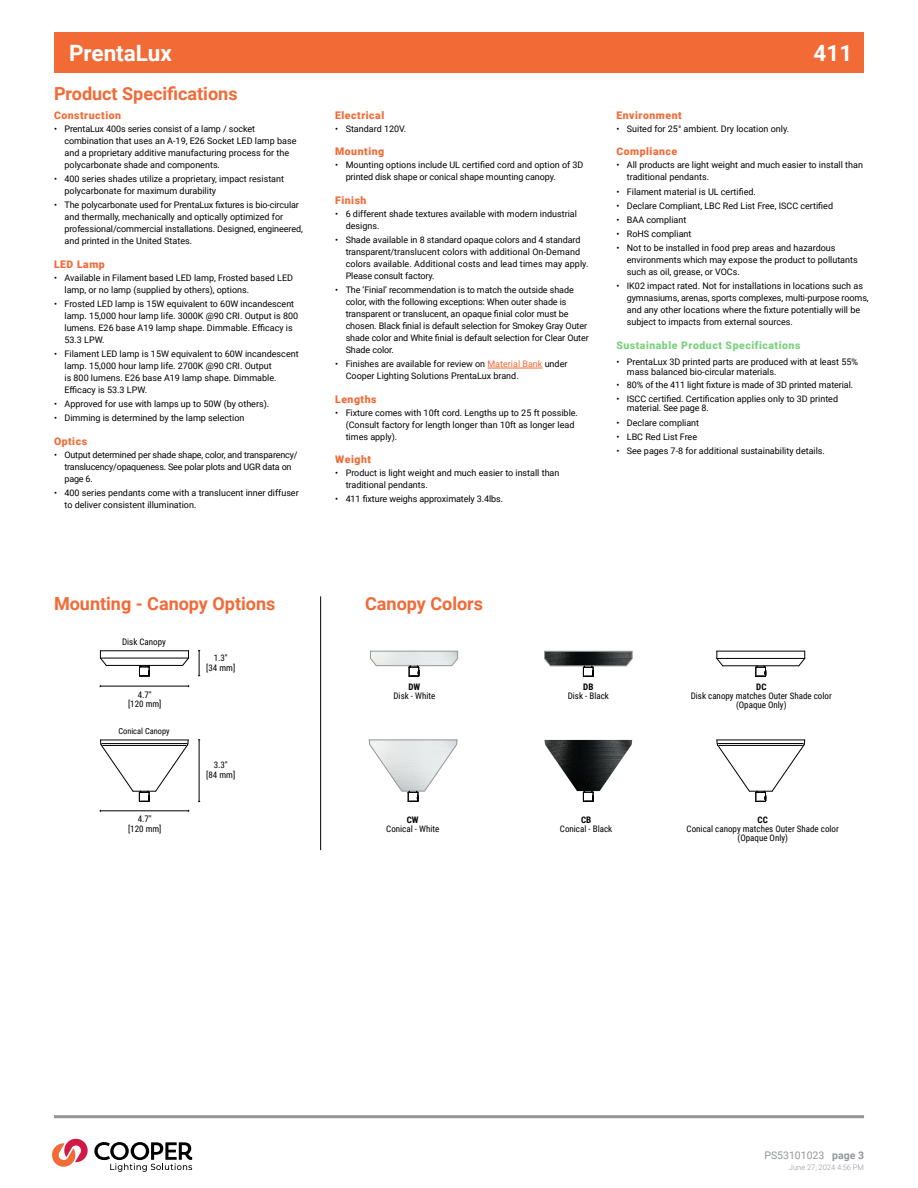
<style>
.page{position:relative;width:918px;height:1188px;background:#fff}
.page>*{position:absolute;margin:0;border:0;box-sizing:border-box;transform-origin:0 0}
.t1{font:700 22.5px "Roboto";color:#fff}
.t2{font:700 18px "Roboto";color:#f26a36}
.t3{font:900 10.5px "Roboto";letter-spacing:.05em;color:#f26a36}
.t4{font:900 10.5px "Roboto";letter-spacing:.05em;color:#7bd17e}
.t5{font:10.5px "Roboto";color:#939598}
.t6{font:9px/12px "Roboto";color:#000}
.t7{font:9px/9.3px "Roboto Condensed";color:#000;text-align:center}
.t8{font:9px/12px "Roboto";letter-spacing:-.02em;color:#000}
.t9{font:700 9px "Roboto Condensed";color:#000}
.t10{font:8.4px "Roboto Condensed";color:#000}
.t11{font:300 7.5px "Roboto";color:#939598}
.s1{color:#f26a36}
.s2{font-weight:700}
</style>
<div class="page">
<div style="left:54px;top:32px;width:810px;height:41px;background:#f26a36"></div>
<hr style="left:54px;top:1115px;width:810px;height:3px;background:#939598">
<hr style="left:487px;top:368px;width:55px;height:1px;background:#f26a36">
<hr style="left:199px;top:740px;width:1px;height:62px;background:#000">
<svg style="left:198px;top:650px;width:2px;height:26px"></svg>
<hr style="left:100px;top:686px;width:89px;height:1px;background:#000">
<hr style="left:100px;top:811px;width:89px;height:1px;background:#000">
<svg style="left:369px;top:739px;width:89px;height:63px"></svg>
<svg style="left:370px;top:651px;width:88px;height:26px"></svg>
<svg style="left:544px;top:651px;width:89px;height:26px"></svg>
<img style="left:545px;top:740px;width:87px;height:51px">
<svg style="left:583px;top:791px;width:11px;height:11px"></svg>
<hr style="left:320px;top:596px;width:1px;height:254px;background:#000">
<svg style="left:100px;top:740px;width:89px;height:62px"></svg>
<svg style="left:182px;top:651px;width:7px;height:15px"></svg>
<svg style="left:100px;top:652px;width:7px;height:14px"></svg>
<hr style="left:106px;top:665px;width:77px;height:1px;background:#010101">
<hr style="left:100px;top:658px;width:88px;height:1px;background:#010101">
<hr style="left:100px;top:651px;width:88px;height:1px;background:#010101">
<svg style="left:139px;top:666px;width:11px;height:11px"></svg>
<svg style="left:798px;top:652px;width:7px;height:14px"></svg>
<svg style="left:716px;top:651px;width:7px;height:15px"></svg>
<hr style="left:723px;top:666px;width:76px;height:1px;background:#010101">
<hr style="left:717px;top:658px;width:88px;height:1px;background:#010101">
<hr style="left:717px;top:651px;width:88px;height:1px;background:#010101">
<svg style="left:756px;top:666px;width:11px;height:11px"></svg>
<svg style="left:717px;top:740px;width:88px;height:62px"></svg>
<svg style="left:52px;top:1138px;width:140px;height:34px"></svg>
<h1 class="t1" style="left:69px;top:38px;width:105px">PrentaLux</h1>
<h2 class="t2" style="left:54px;top:81px;width:185px">Product Specifications</h2>
<p class="t3" style="left:54px;top:108px;width:69px">Construction</p>
<p class="t6" style="left:65px;top:122px;width:233px;text-indent:-11px">• PrentaLux 400s series consist of a lamp / socket combination that uses an A-19, E26 Socket LED lamp base and a proprietary additive manufacturing process for the polycarbonate shade and components.</p>
<p class="t6" style="left:65px;top:173px;width:221px;text-indent:-11px">• 400 series shades utilize a proprietary, impact resistant polycarbonate for maximum durability</p>
<p class="t6" style="left:65px;top:199px;width:240px;text-indent:-11px">• The polycarbonate used for PrentaLux fixtures is bio-circular and thermally, mechanically and optically optimized for professional/commercial installations. Designed, engineered, and printed in the United States.</p>
<p class="t3" style="left:54px;top:257px;width:52px">LED Lamp</p>
<p class="t6" style="left:65px;top:271px;width:230px;text-indent:-11px">• Available in Filament based LED lamp, Frosted based LED lamp, or no lamp (supplied by others), options.</p>
<p class="t6" style="left:65px;top:297px;width:235px;text-indent:-11px">• Frosted LED lamp is 15W equivalent to 60W incandescent lamp. 15,000 hour lamp life. 3000K @90 CRI. Output is 800 lumens. E26 base A19 lamp shape. Dimmable. Efficacy is 53.3 LPW.</p>
<p class="t6" style="left:65px;top:347px;width:236px;text-indent:-11px">• Filament LED lamp is 15W equivalent to 60W incandescent lamp. 15,000 hour lamp life. 2700K @90 CRI. Output<br>is 800 lumens. E26 base A19 lamp shape. Dimmable.<br>Efficacy is 53.3 LPW.</p>
<p class="t6" style="left:54px;top:398px;width:217px">• Approved for use with lamps up to 50W (by others).</p>
<p class="t6" style="left:54px;top:412px;width:192px">• Dimming is determined by the lamp selection</p>
<p class="t3" style="left:54px;top:434px;width:35px">Optics</p>
<p class="t8" style="left:65px;top:448px;width:234px;text-indent:-11px">• Output determined per shade shape, color, and transparency/ translucency/opaqueness. See polar plots and UGR data on page 6.</p>
<p class="t6" style="left:65px;top:486px;width:236px;text-indent:-11px">• 400 series pendants come with a translucent inner diffuser to deliver consistent illumination.</p>
<p class="t3" style="left:335px;top:108px;width:51px">Electrical</p>
<p class="t6" style="left:335px;top:122px;width:73px">• Standard 120V.</p>
<p class="t3" style="left:335px;top:144px;width:51px">Mounting</p>
<p class="t6" style="left:346px;top:159px;width:239px;text-indent:-11px">• Mounting options include UL certified cord and option of 3D printed disk shape or conical shape mounting canopy.</p>
<p class="t3" style="left:335px;top:193px;width:33px">Finish</p>
<p class="t6" style="left:346px;top:207px;width:233px;text-indent:-11px">• 6 different shade textures available with modern industrial designs.</p>
<p class="t6" style="left:346px;top:234px;width:244px;text-indent:-11px">• Shade available in 8 standard opaque colors and 4 standard transparent/translucent colors with additional On-Demand colors available. Additional costs and lead times may apply.<br>Please consult factory.</p>
<p class="t6" style="left:346px;top:284px;width:245px;text-indent:-11px">• The ‘Finial’ recommendation is to match the outside shade color, with the following exceptions: When outer shade is transparent or translucent, an opaque finial color must be chosen. Black finial is default selection for Smokey Gray Outer shade color and White finial is default selection for Clear Outer Shade color.</p>
<p class="t6" style="left:346px;top:358px;width:223px;text-indent:-11px">• Finishes are available for review on <span class="s1">Material Bank</span> under<br>Cooper Lighting Solutions PrentaLux brand.</p>
<p class="t3" style="left:335px;top:392px;width:43px">Lengths</p>
<p class="t6" style="left:346px;top:406px;width:234px;text-indent:-11px">• Fixture comes with 10ft cord. Lengths up to 25 ft possible. (Consult factory for length longer than 10ft as longer lead times apply).</p>
<p class="t3" style="left:335px;top:452px;width:37px">Weight</p>
<p class="t6" style="left:346px;top:467px;width:215px;text-indent:-11px">• Product is light weight and much easier to install than traditional pendants.</p>
<p class="t6" style="left:335px;top:493px;width:169px">• 411 fixture weighs approximately 3.4lbs.</p>
<h1 class="t1" style="left:814px;top:38px;width:40px">411</h1>
<p class="t3" style="left:616px;top:108px;width:67px">Environment</p>
<p class="t6" style="left:616px;top:122px;width:174px">• Suited for 25° ambient. Dry location only.</p>
<p class="t3" style="left:616px;top:144px;width:62px">Compliance</p>
<p class="t6" style="left:627px;top:159px;width:238px;text-indent:-11px">• All products are light weight and much easier to install than traditional pendants.</p>
<p class="t6" style="left:616px;top:185px;width:141px">• Filament material is UL certified.</p>
<p class="t6" style="left:616px;top:199px;width:218px">• Declare Compliant, LBC Red List Free, ISCC certified</p>
<p class="t6" style="left:616px;top:213px;width:72px">• BAA compliant</p>
<p class="t6" style="left:616px;top:227px;width:77px">• RoHS compliant</p>
<p class="t6" style="left:627px;top:242px;width:232px;text-indent:-11px">• Not to be installed in food prep areas and hazardous environments which may expose the product to pollutants such as oil, grease, or VOCs.</p>
<p class="t6" style="left:627px;top:280px;width:243px;text-indent:-11px">• IK02 impact rated. Not for installations in locations such as gymnasiums, arenas, sports complexes, multi-purpose rooms, and any other locations where the fixture potentially will be subject to impacts from external sources.</p>
<p class="t4" style="left:616px;top:338px;width:186px">Sustainable Product Specifications</p>
<p class="t6" style="left:627px;top:356px;width:233px;line-height:9.8px;text-indent:-11px">• PrentaLux 3D printed parts are produced with at least 55% mass balanced bio-circular materials.</p>
<p class="t6" style="left:616px;top:378px;width:238px">• 80% of the 411 light fixture is made of 3D printed material.</p>
<p class="t6" style="left:627px;top:393px;width:213px;line-height:9.8px;text-indent:-11px">• ISCC certified. Certification applies only to 3D printed material. See page 8.</p>
<p class="t6" style="left:616px;top:416px;width:84px">• Declare compliant</p>
<p class="t6" style="left:616px;top:430px;width:82px">• LBC Red List Free</p>
<p class="t6" style="left:616px;top:444px;width:210px">• See pages 7-8 for additional sustainability details.</p>
<h2 class="t2" style="left:54px;top:591px;width:223px">Mounting - Canopy Options</h2>
<p class="t7" style="left:122px;top:637px;width:45px">Disk Canopy</p>
<p class="t7" style="left:128px;top:689px;width:35px">4.7"<br>[120 mm]</p>
<p class="t10" style="left:118px;top:725px;width:53px">Conical Canopy</p>
<p class="t7" style="left:128px;top:814px;width:35px">4.7"<br>[120 mm]</p>
<p class="t7" style="left:206px;top:653px;width:30px">1.3"<br>[34 mm]</p>
<p class="t7" style="left:206px;top:760px;width:30px">3.3"<br>[84 mm]</p>
<h2 class="t2" style="left:365px;top:591px;width:119px">Canopy Colors</h2>
<p class="t9" style="left:408px;top:681px;width:13px">DW</p>
<p class="t7" style="left:393px;top:691px;width:43px">Disk - White</p>
<p class="t9" style="left:407px;top:814px;width:13px">CW</p>
<p class="t7" style="left:386px;top:824px;width:55px">Conical - White</p>
<p class="t9" style="left:583px;top:681px;width:12px">DB</p>
<p class="t7" style="left:568px;top:691px;width:43px">Disk - Black</p>
<p class="t9" style="left:581px;top:814px;width:12px">CB</p>
<p class="t7" style="left:560px;top:824px;width:54px">Conical - Black</p>
<p class="t9" style="left:756px;top:681px;width:12px">DC</p>
<p class="t7" style="left:691px;top:691px;width:143px">Disk canopy matches Outer Shade color (Opaque Only)</p>
<p class="t9" style="left:758px;top:814px;width:12px">CC</p>
<p class="t7" style="left:687px;top:824px;width:154px">Conical canopy matches Outer Shade color (Opaque Only)</p>
<p class="t5" style="left:764px;top:1148px;width:101px">PS53101023 <span class="s2">page 3</span></p>
<p class="t11" style="left:789px;top:1162px;width:77px">June 27, 2024 4:56 PM</p>
</div>
